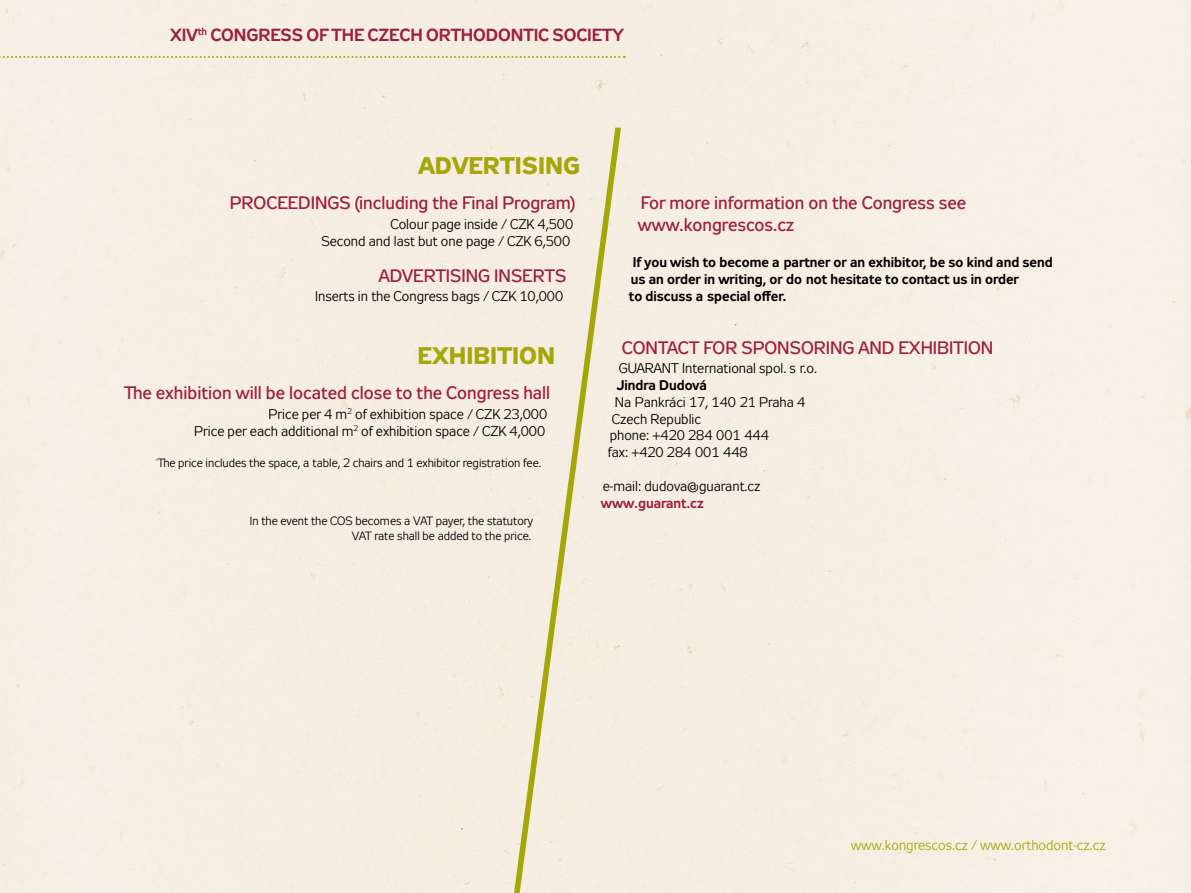
<style>
.page{position:relative;width:1191px;height:893px;background:#f6efe3}
.page>*{position:absolute;margin:0;border:0;box-sizing:border-box;transform-origin:0 0}
.t1{font:700 24px "Zeppelin 32";color:#acb30a}
.t2{font:18px/21.6px "Zeppelin 32";color:#a62241}
.t3{font:700 17.5px "Zeppelin 31";letter-spacing:-.005em;color:#a62241}
.t4{font:14px/16.8px "Zeppelin 31";color:#000;text-align:right}
.t5{font:700 14px/16.8px "Zeppelin 31";color:#000}
.t6{font:14px "Zeppelin 31";color:#acb30a}
.t7{font:700 14px "Zeppelin 31";color:#a62241}
.t8{font:12px/14.4px "Zeppelin 31";color:#000;text-align:right}
</style>
<div class="page">
<p class="t3" style="left:170px;top:25px;width:455px">XIV<sup>th</sup> CONGRESS OF THE CZECH ORTHODONTIC SOCIETY</p>
<h1 class="t1" style="left:418px;top:151px;width:163px">ADVERTISING</h1>
<p class="t2" style="left:230px;top:194px;width:24px">Proceedings</p>
<p class="t2" style="left:355px;top:194px;width:222px">(including the Final Program)</p>
<p class="t4" style="left:321px;top:217px;width:253px">Colour page inside / CZK 4,500<br>Second and last but one page / CZK 6,500</p>
<p class="t2" style="left:379px;top:266px;width:22px">Advertising</p>
<p class="t2" style="left:494px;top:266px;width:12px">inserts</p>
<p class="t4" style="left:315px;top:289px;width:249px">Inserts in the Congress bags / CZK 10,000</p>
<h1 class="t1" style="left:417px;top:341px;width:139px">EXHIBITION</h1>
<p class="t2" style="left:124px;top:384px;width:428px">The exhibition will be located close to the Congress hall</p>
<p class="t4" style="left:194px;top:407px;width:354px">Price per 4 m<sup>2</sup> of exhibition space / CZK 23,000<br>Price per each additional m<sup>2</sup> of exhibition space / CZK 4,000</p>
<p class="t8" style="left:158px;top:457px;width:385px">The price includes the space, a table, 2 chairs and 1 exhibitor registration fee.</p>
<p class="t8" style="left:250px;top:515px;width:285px">In the event the COS becomes a VAT payer, the statutory<br>VAT rate shall be added to the price.</p>
<p class="t2" style="left:638px;top:194px;width:330px">For more information on the Congress see www.kongrescos.cz</p>
<p class="t5" style="left:629px;top:255px;width:425px">If you wish to become a partner or an exhibitor, be so kind and send us an order in writing, or do not hesitate to contact us in order<br>to discuss a special offer.</p>
<p class="t2" style="left:622px;top:338px;width:23px">Contact</p>
<p class="t2" style="left:703px;top:338px;width:12px">for</p>
<p class="t2" style="left:741px;top:338px;width:13px">sponsoring</p>
<p class="t2" style="left:858px;top:338px;width:13px">and</p>
<p class="t2" style="left:898px;top:338px;width:11px">exhibition</p>
<p class="t4" style="left:619px;top:361px;width:200px">GUARANT International spol. s r.o.</p>
<p class="t5" style="left:617px;top:378px;width:92px">Jindra Dudová</p>
<p class="t4" style="left:608px;top:395px;width:199px;text-align:left;text-indent:7px">Na Pankráci 17, 140 21 Praha 4<br>Czech Republic<br>phone: +420 284 001 444<br>fax: +420 284 001 448</p>
<p class="t4" style="left:603px;top:479px;width:159px">e-mail: dudova@guarant.cz</p>
<p class="t7" style="left:601px;top:495px;width:105px">www.guarant.cz</p>
<p class="t6" style="left:850px;top:838px;width:257px">www.kongrescos.cz / www.orthodont-cz.cz</p>
</div>
